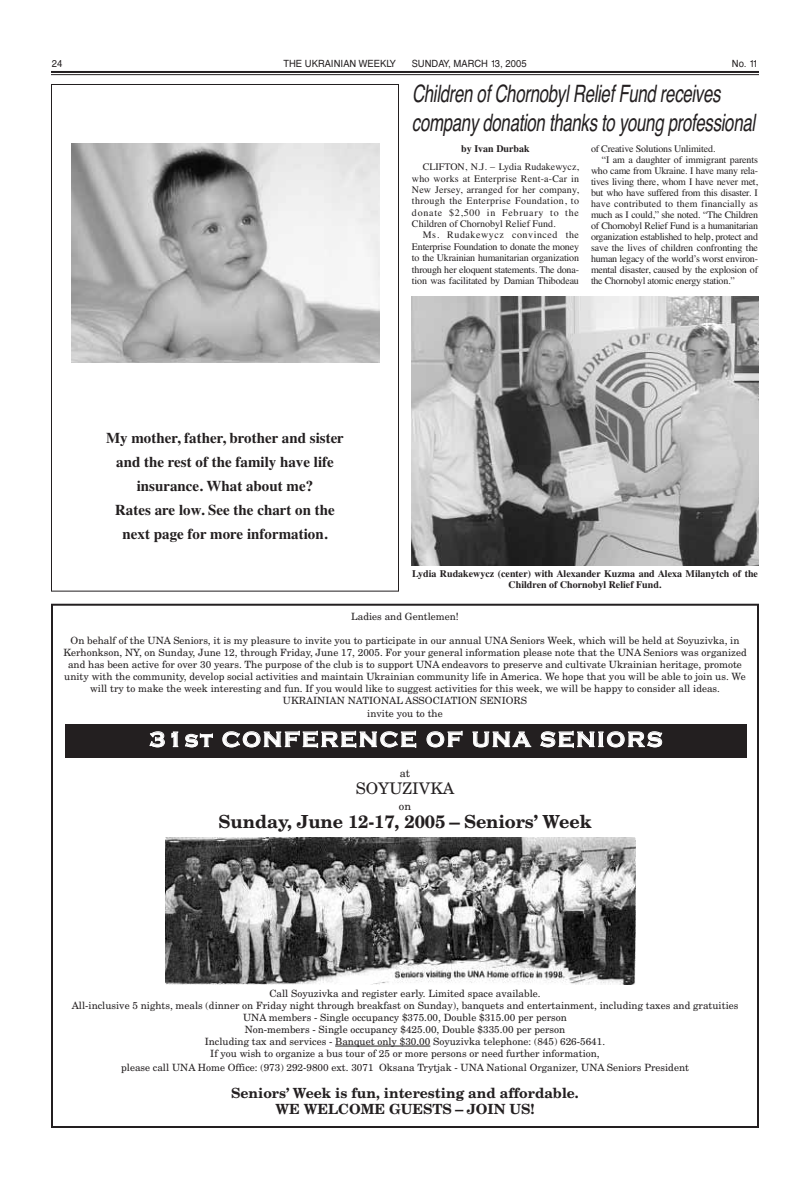
<style>
.page{position:relative;width:810px;height:1188px;background:#fff}
.page>*{position:absolute;margin:0;border:0;box-sizing:border-box;transform-origin:0 0}
.t1{font:italic 24px/28.8px "Helvetica";color:#231f20;scale:.7 1}
.t2{font:700 22px "Copperplate Gothic";letter-spacing:.085em;color:#fff}
.t3{font:700 18px "New Century Schlbk";letter-spacing:-.01em;color:#231f20}
.t4{font:16px "New Century Schlbk";color:#231f20}
.t5{font:700 15px/24px "Times";color:#231f20;text-align:center}
.t6{font:700 14px/16px "New Century Schlbk";color:#231f20;text-align:center}
.t7{font:11px "New Century Schlbk";color:#231f20}
.t8{font:10px/12.1px "New Century Schlbk";color:#231f20;text-align:center}
.t9{font:10px/11.4px "Times";letter-spacing:-.025em;color:#231f20;text-align:justify}
.t10{font:700 10px/11px "Times";color:#231f20;text-align:center}
.t11{font:10px "Svoboda FAF";color:#231f20;scale:.95 1}
.t12{font:10px "Times";letter-spacing:.02em;color:#231f20}
</style>
<div class="page">
<hr style="left:51px;top:71px;width:708px;height:2px;background:#231f20">
<hr style="left:51px;top:74px;width:708px;height:1px;background:#231f20">
<hr style="left:335px;top:1046px;width:95px;height:1px;background:#231f20">
<div style="left:65px;top:724px;width:682px;height:34px;background:#231f20"></div>
<img style="left:166px;top:837px;width:469px;height:147px">
<img style="left:71px;top:143px;width:309px;height:220px">
<img style="left:412px;top:296px;width:347px;height:270px">
<p class="t11" style="left:52px;top:57px;width:13px">24</p>
<p class="t11" style="left:283px;top:57px;width:120px">THE UKRAINIAN WEEKLY</p>
<p class="t11" style="left:412px;top:57px;width:122px">SUNDAY, MARCH 13, 2005</p>
<p class="t11" style="left:732px;top:57px;width:29px">No. 11</p>
<h1 class="t1" style="left:412px;top:80px;width:499px">ChildrenofChornobylReliefFundreceives companydonationthankstoyoungprofessional</h1>
<h3 class="t5" style="left:106px;top:426px;width:239px">My mother, father, brother and sister and the rest of the family have life insurance. What about me?<br>Rates are low. See the chart on the next page for more information.</h3>
<p class="t10" style="left:461px;top:143px;width:70px">by Ivan Durbak</p>
<p class="t9" style="left:412px;top:161px;width:169px;text-indent:11px">CLIFTON, N.J. – Lydia Rudakewycz, who works at Enterprise Rent-a-Car in New Jersey, arranged for her company, through the Enterprise Foundation, to donate $2,500 in February to the Children of Chornobyl Relief Fund.</p>
<p class="t9" style="left:412px;top:229px;width:169px;text-indent:11px">Ms. Rudakewycz convinced the Enterprise Foundation to donate the money to the Ukrainian humanitarian organization through her eloquent statements. The dona&shy;tion was facilitated by Damian Thibodeau</p>
<p class="t9" style="left:591px;top:143px;width:126px">of Creative Solutions Unlimited.</p>
<p class="t9" style="left:602px;top:154px;width:158px">“I am a daughter of immigrant parents</p>
<p class="t9" style="left:591px;top:165px;width:169px">who came from Ukraine. I have many rela-</p>
<p class="t9" style="left:591px;top:176px;width:169px">tives living there, whom I have never met,</p>
<p class="t9" style="left:591px;top:187px;width:168px">but who have suffered from this disaster. I</p>
<p class="t12" style="left:591px;top:198px;width:169px">have contributed to them financially as</p>
<p class="t9" style="left:591px;top:209px;width:169px">much as I could,” she noted. “The Children</p>
<p class="t9" style="left:591px;top:220px;width:169px">of Chornobyl Relief Fund is a humanitarian</p>
<p class="t9" style="left:591px;top:231px;width:169px">organization established to help, protect and</p>
<p class="t9" style="left:591px;top:242px;width:169px">save the lives of children confronting the</p>
<p class="t9" style="left:591px;top:253px;width:169px">human legacy of the world’s worst environ-</p>
<p class="t9" style="left:591px;top:264px;width:169px">mental disaster, caused by the explosion of</p>
<p class="t9" style="left:591px;top:275px;width:145px">the Chornobyl atomic energy station.”</p>
<p class="t10" style="left:412px;top:568px;width:348px">Lydia Rudakewycz (center) with Alexander Kuzma and Alexa Milanytch of the<br>Children of Chornobyl Relief Fund.</p>
<p class="t8" style="left:351px;top:611px;width:109px">Ladies and Gentlemen!</p>
<p class="t8" style="left:63px;top:635px;width:685px">On behalf of the UNA Seniors, it is my pleasure to invite you to participate in our annual UNA Seniors Week, which will be held at Soyuzivka, in Kerhonkson, NY, on Sunday, June 12, through Friday, June 17, 2005. For your general information please note that the UNA Seniors was organized and has been active for over 30 years. The purpose of the club is to support UNA endeavors to preserve and cultivate Ukrainian heritage, promote unity with the community, develop social activities and maintain Ukrainian community life in America. We hope that you will be able to join us. We will try to make the week interesting and fun. If you would like to suggest activities for this week, we will be happy to consider all ideas.<br>UKRAINIAN NATIONAL ASSOCIATION SENIORS<br>invite you to the</p>
<h2 class="t2" style="left:150px;top:726px;width:514px">31st CONFERENCE OF UNA SENIORS</h2>
<p class="t7" style="left:400px;top:767px;width:12px">at</p>
<h3 class="t4" style="left:356px;top:779px;width:100px">SOYUZIVKA</h3>
<p class="t7" style="left:399px;top:799px;width:14px">on</p>
<h3 class="t3" style="left:218px;top:811px;width:375px">Sunday, June 12-17, 2005 – Seniors’ Week</h3>
<p class="t8" style="left:72px;top:988px;width:668px">Call Soyuzivka and register early. Limited space available.<br>All-inclusive 5 nights, meals (dinner on Friday night through breakfast on Sunday), banquets and entertainment, including taxes and gratuities UNA members - Single occupancy $375.00, Double $315.00 per person<br>Non-members - Single occupancy $425.00, Double $335.00 per person<br>Including tax and services - Banquet only $30.00 Soyuzivka telephone: (845) 626-5641.<br>If you wish to organize a bus tour of 25 or more persons or need further information,</p>
<p class="t8" style="left:121px;top:1062px;width:569px">please call UNA Home Office: (973) 292-9800 ext. 3071 Oksana Trytjak - UNA National Organizer, UNA Seniors President</p>
<h3 class="t6" style="left:231px;top:1085px;width:349px">Seniors’ Week is fun, interesting and affordable.<br>WE WELCOME GUESTS – JOIN US!</h3>
</div>
